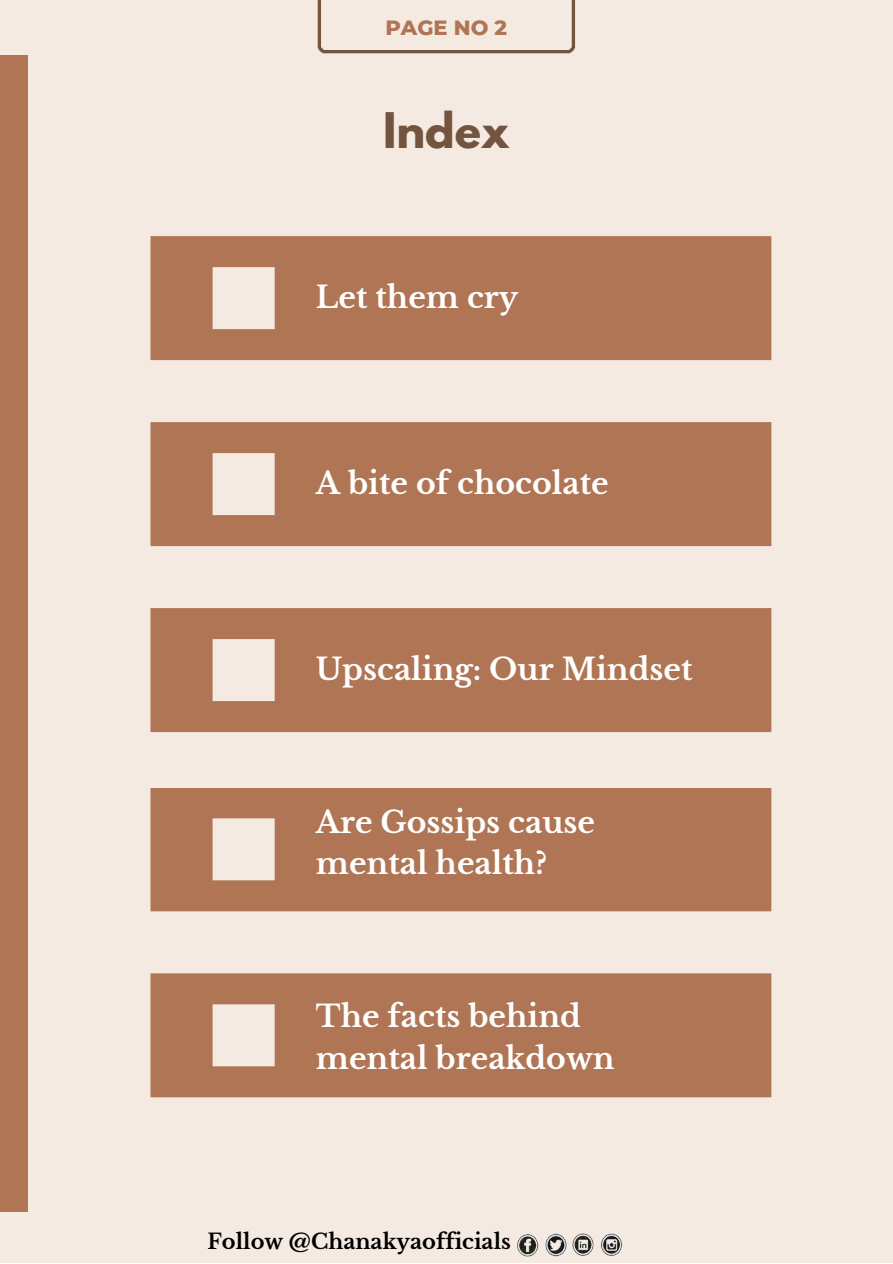
<style>
.page{position:relative;width:893px;height:1264px;background:#fff}
.page>*{position:absolute;margin:0;border:0;box-sizing:border-box;transform-origin:0 0}
.t1{font:700 43.5px "League Spartan";color:#73543e}
.t2{font:700 30px "Libre Baskerville";color:#fff}
.t3{font:700 21px "Libre Baskerville";color:#000}
.t4{font:800 21px "Montserrat";color:#af7554}
</style>
<div class="page">
<div style="left:0;top:0;width:892px;height:1262px;background:#f4eae2"></div>
<div style="left:0;top:55px;width:28px;height:1156px;background:#af7554"></div>
<svg style="left:317px;top:0;width:259px;height:54px"></svg>
<img style="left:517px;top:1233px;width:106px;height:24px">
<svg style="left:150px;top:236px;width:621px;height:496px;fill:#af7554"></svg>
<svg style="left:150px;top:788px;width:621px;height:309px;fill:#af7554"></svg>
<p class="t4" style="left:385px;top:14px;width:123px">PAGE NO 2</p>
<p class="t1" style="left:383px;top:109px;width:128px">Index</p>
<p class="t2" style="left:316px;top:278px;width:204px">Let them cry</p>
<p class="t2" style="left:316px;top:464px;width:294px">A bite of chocolate</p>
<p class="t2" style="left:316px;top:651px;width:378px">Upscaling: Our Mindset</p>
<p class="t2" style="left:316px;top:803px;width:281px">Are Gossips cause</p>
<p class="t2" style="left:316px;top:845px;width:233px">mental health?</p>
<p class="t2" style="left:316px;top:997px;width:266px">The facts behind</p>
<p class="t2" style="left:316px;top:1039px;width:300px">mental breakdown</p>
<p class="t3" style="left:207px;top:1228px;width:305px">Follow @Chanakyaofficials</p>
</div>
